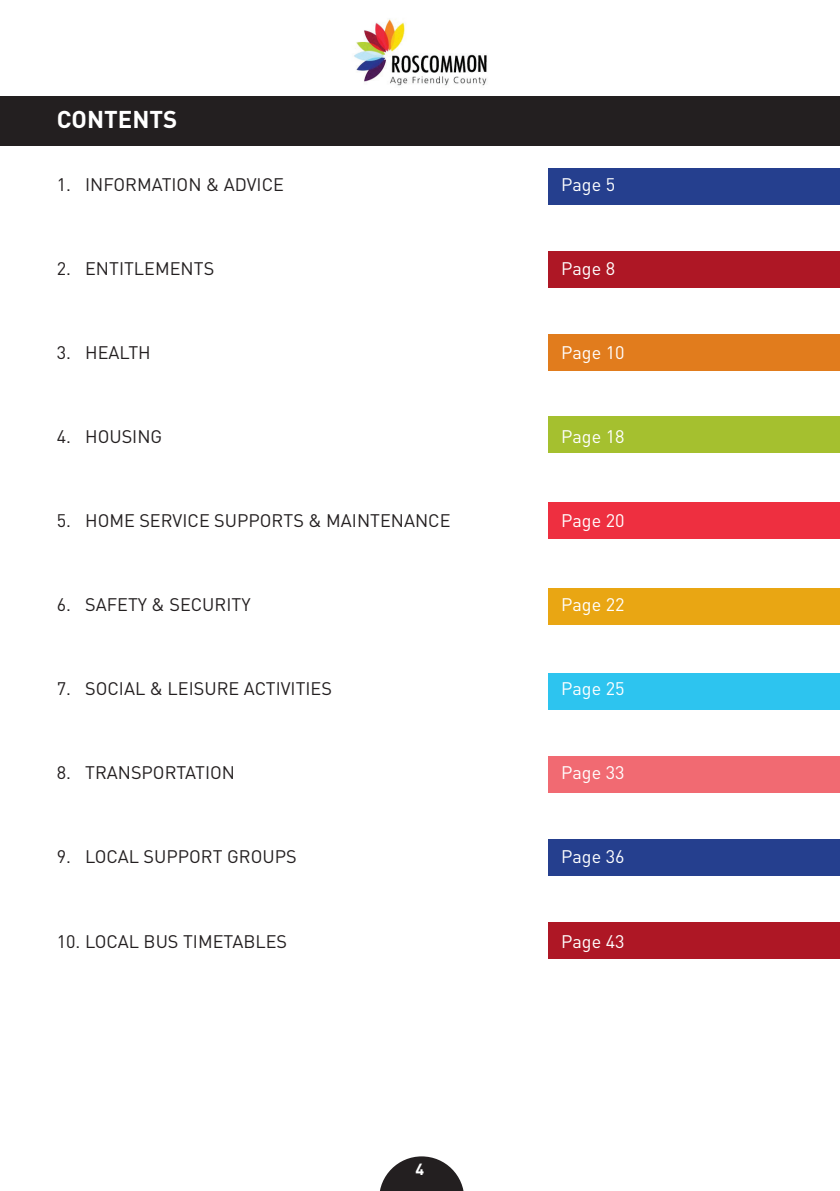
<style>
.page{position:relative;width:840px;height:1191px;background:#fff}
.page>*{position:absolute;margin:0;border:0;box-sizing:border-box;transform-origin:0 0}
.t1{font:700 24px "DIN";color:#fff}
.t2{font:18px "DIN";color:#231f20}
.t3{font:18px "DIN";color:#fff}
.t4{font:700 16px "DIN";color:#fff}
</style>
<div class="page">
<svg style="left:380px;top:1156px;width:84px;height:35px"></svg>
<img style="left:354px;top:18px;width:133px;height:68px">
<div style="left:548px;top:922px;width:291px;height:36px;background:#ae1725"></div>
<div style="left:548px;top:839px;width:291px;height:36px;background:#253f8e"></div>
<div style="left:548px;top:756px;width:291px;height:37px;background:#f16a72"></div>
<div style="left:548px;top:674px;width:291px;height:36px;background:#2dc4ef"></div>
<div style="left:548px;top:588px;width:291px;height:36px;background:#e9a613"></div>
<div style="left:548px;top:502px;width:291px;height:37px;background:#ee2f40"></div>
<div style="left:548px;top:417px;width:291px;height:36px;background:#a5c02f"></div>
<div style="left:548px;top:334px;width:291px;height:36px;background:#e17c1d"></div>
<div style="left:548px;top:251px;width:291px;height:36px;background:#ae1725"></div>
<div style="left:0;top:96px;width:839px;height:50px;background:#231f20"></div>
<div style="left:548px;top:168px;width:291px;height:37px;background:#253f8e"></div>
<h1 class="t1" style="left:57px;top:103px;width:120px">CONTENTS</h1>
<p class="t2" style="left:57px;top:174px;width:228px">1. INFORMATION &amp; ADVICE</p>
<p class="t3" style="left:561px;top:174px;width:55px">Page 5</p>
<p class="t2" style="left:57px;top:258px;width:159px">2. ENTITLEMENTS</p>
<p class="t3" style="left:561px;top:258px;width:55px">Page 8</p>
<p class="t2" style="left:57px;top:342px;width:95px">3. HEALTH</p>
<p class="t3" style="left:561px;top:342px;width:65px">Page 10</p>
<p class="t2" style="left:57px;top:426px;width:107px">4. HOUSING</p>
<p class="t3" style="left:561px;top:426px;width:65px">Page 18</p>
<p class="t2" style="left:57px;top:509px;width:395px">5. HOME SERVICE SUPPORTS &amp; MAINTENANCE</p>
<p class="t3" style="left:561px;top:509px;width:65px">Page 20</p>
<p class="t2" style="left:57px;top:593px;width:195px">6. SAFETY &amp; SECURITY</p>
<p class="t3" style="left:561px;top:593px;width:65px">Page 22</p>
<p class="t2" style="left:57px;top:677px;width:277px">7. SOCIAL &amp; LEISURE ACTIVITIES</p>
<p class="t3" style="left:561px;top:677px;width:65px">Page 25</p>
<p class="t2" style="left:57px;top:761px;width:180px">8. TRANSPORTATION</p>
<p class="t3" style="left:561px;top:761px;width:65px">Page 33</p>
<p class="t2" style="left:57px;top:845px;width:241px">9. LOCAL SUPPORT GROUPS</p>
<p class="t3" style="left:561px;top:845px;width:65px">Page 36</p>
<p class="t2" style="left:57px;top:929px;width:232px">10. LOCAL BUS TIMETABLES</p>
<p class="t3" style="left:561px;top:929px;width:65px">Page 43</p>
<p class="t4" style="left:415px;top:1159px;width:10px">4</p>
</div>
